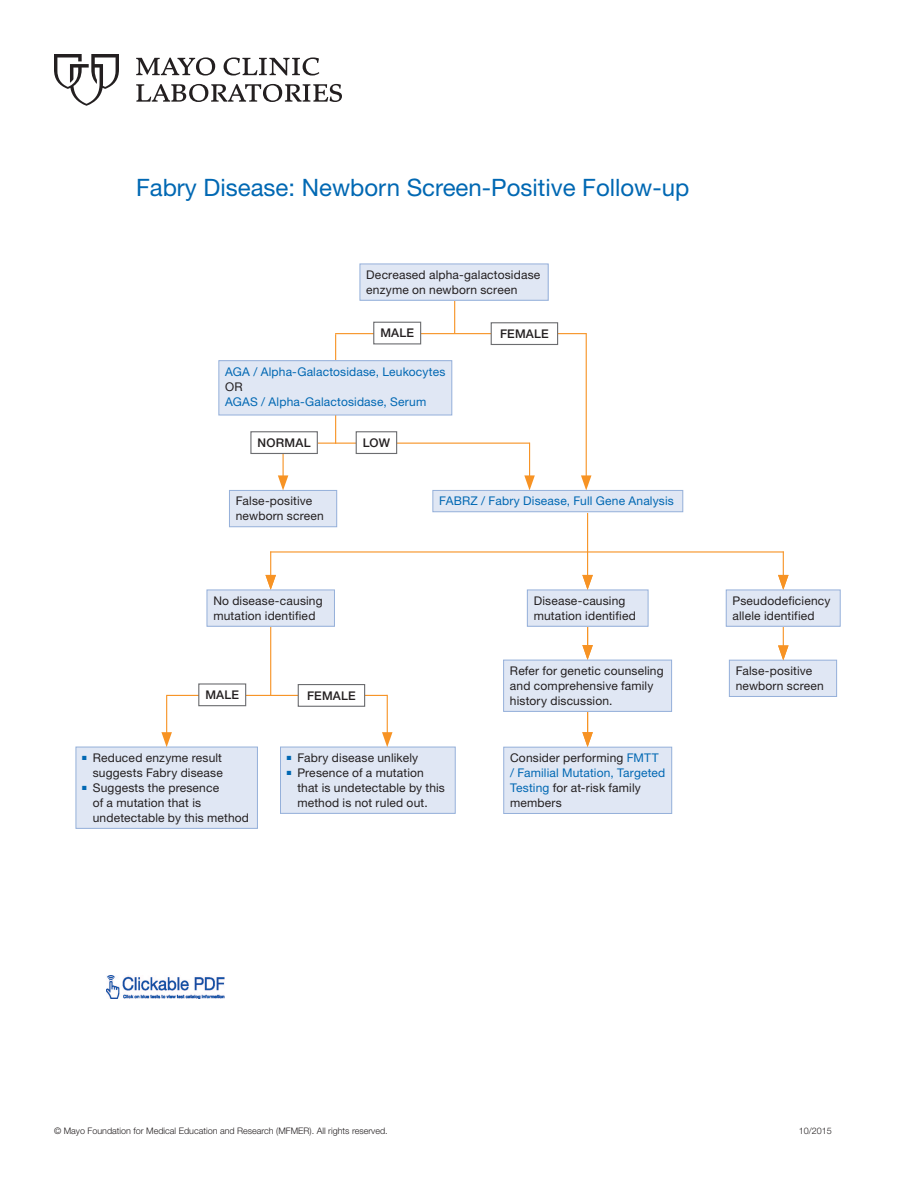
<style>
.page{position:relative;width:918px;height:1188px;background:#fff}
.page>*{position:absolute;margin:0;border:0;box-sizing:border-box;transform-origin:0 0}
.t1{font:24px "Helvetica Neue LT Std";color:#0168b3}
.t2{font:12px/15px "Helvetica Neue LT Std";letter-spacing:.015em;color:#231f20}
.t3{font:12px "Helvetica Neue LT Std";letter-spacing:.015em;color:#0168b3}
.t4{font:500 12px "Helvetica Neue LT Std";letter-spacing:.015em;color:#231f20}
.t5{font:300 9px "Helvetica Neue LT Std";color:#231f20}
.s1{color:#0168b3}
</style>
<div class="page">
<svg style="left:54px;top:54px;width:65px;height:52px"></svg>
<svg style="left:136px;top:84px;width:206px;height:18px"></svg>
<svg style="left:136px;top:57px;width:183px;height:19px"></svg>
<div style="left:729px;top:660px;width:108px;height:36px;background:#e0e7f4"></div>
<div style="left:729px;top:660px;width:108px;height:37px;border:1px solid #95b0da"></div>
<hr style="left:587px;top:603px;width:1px;height:48px;background:#f79324">
<svg style="left:582px;top:645px;width:11px;height:15px"></svg>
<hr style="left:587px;top:688px;width:1px;height:48px;background:#f79324">
<div style="left:76px;top:747px;width:181px;height:81px;background:#e0e7f4"></div>
<div style="left:76px;top:747px;width:182px;height:82px;border:1px solid #95b0da"></div>
<div style="left:280px;top:747px;width:175px;height:66px;background:#e0e7f4"></div>
<div style="left:280px;top:747px;width:176px;height:67px;border:1px solid #95b0da"></div>
<div style="left:527px;top:590px;width:121px;height:36px;background:#e0e7f4"></div>
<div style="left:527px;top:590px;width:121px;height:37px;border:1px solid #95b0da"></div>
<div style="left:504px;top:747px;width:168px;height:66px;background:#e0e7f4"></div>
<div style="left:503px;top:747px;width:169px;height:67px;border:1px solid #95b0da"></div>
<svg style="left:582px;top:732px;width:11px;height:15px"></svg>
<svg style="left:582px;top:575px;width:11px;height:15px"></svg>
<svg style="left:778px;top:553px;width:11px;height:37px"></svg>
<svg style="left:778px;top:627px;width:11px;height:33px"></svg>
<svg style="left:265px;top:553px;width:11px;height:37px"></svg>
<hr style="left:454px;top:274px;width:1px;height:59px;background:#f79324">
<hr style="left:270px;top:608px;width:1px;height:87px;background:#f79324">
<hr style="left:335px;top:333px;width:251px;height:1px;background:#f79324">
<hr style="left:166px;top:695px;width:221px;height:1px;background:#f79324">
<div style="left:360px;top:264px;width:188px;height:36px;background:#e0e7f4"></div>
<div style="left:360px;top:264px;width:189px;height:37px;border:1px solid #95b0da"></div>
<hr style="left:335px;top:334px;width:1px;height:110px;background:#f79324">
<hr style="left:166px;top:696px;width:1px;height:44px;background:#f79324">
<div style="left:219px;top:361px;width:233px;height:54px;background:#e0e7f4"></div>
<div style="left:218px;top:360px;width:234px;height:55px;border:1px solid #95b0da"></div>
<hr style="left:283px;top:443px;width:247px;height:1px;background:#f79324">
<div style="left:229px;top:490px;width:108px;height:37px;background:#e0e7f4"></div>
<div style="left:229px;top:490px;width:108px;height:37px;border:1px solid #95b0da"></div>
<svg style="left:278px;top:475px;width:10px;height:15px"></svg>
<hr style="left:283px;top:442px;width:1px;height:37px;background:#f79324">
<svg style="left:524px;top:475px;width:11px;height:15px"></svg>
<hr style="left:529px;top:443px;width:1px;height:36px;background:#f79324">
<svg style="left:581px;top:475px;width:10px;height:15px"></svg>
<hr style="left:586px;top:333px;width:1px;height:146px;background:#f79324">
<svg style="left:382px;top:732px;width:11px;height:15px"></svg>
<svg style="left:161px;top:732px;width:11px;height:15px"></svg>
<hr style="left:387px;top:695px;width:1px;height:45px;background:#f79324">
<hr style="left:587px;top:513px;width:1px;height:66px;background:#f79324">
<hr style="left:270px;top:551px;width:514px;height:2px;background:#f79324">
<div style="left:433px;top:490px;width:250px;height:22px;background:#e0e7f4"></div>
<div style="left:432px;top:490px;width:251px;height:22px;border:1px solid #95b0da"></div>
<div style="left:374px;top:322px;width:47px;height:22px;background:#fff"></div>
<div style="left:373px;top:322px;width:48px;height:22px;border:1px solid #6c6d70"></div>
<div style="left:199px;top:684px;width:47px;height:22px;background:#fff"></div>
<div style="left:198px;top:683px;width:48px;height:23px;border:1px solid #6c6d70"></div>
<div style="left:251px;top:432px;width:66px;height:21px;background:#fff"></div>
<div style="left:250px;top:431px;width:68px;height:23px;border:1px solid #6c6d70"></div>
<div style="left:356px;top:432px;width:41px;height:21px;background:#fff"></div>
<div style="left:356px;top:431px;width:41px;height:23px;border:1px solid #6c6d70"></div>
<div style="left:491px;top:323px;width:67px;height:21px;background:#fff"></div>
<div style="left:491px;top:322px;width:67px;height:23px;border:1px solid #6c6d70"></div>
<div style="left:298px;top:685px;width:67px;height:21px;background:#fff"></div>
<div style="left:298px;top:684px;width:67px;height:23px;border:1px solid #6c6d70"></div>
<div style="left:726px;top:590px;width:114px;height:36px;background:#e0e7f4"></div>
<div style="left:726px;top:590px;width:115px;height:37px;border:1px solid #95b0da"></div>
<div style="left:207px;top:590px;width:127px;height:36px;background:#e0e7f4"></div>
<div style="left:207px;top:590px;width:128px;height:37px;border:1px solid #95b0da"></div>
<div style="left:504px;top:660px;width:168px;height:51px;background:#e0e7f4"></div>
<div style="left:503px;top:660px;width:169px;height:52px;border:1px solid #95b0da"></div>
<img style="left:106px;top:976px;width:119px;height:23px">
<h1 class="t1" style="left:136px;top:174px;width:555px">Fabry Disease: Newborn Screen-Positive Follow-up</h1>
<p class="t2" style="left:366px;top:267px;width:176px">Decreased alpha-galactosidase enzyme on newborn screen</p>
<p class="t4" style="left:380px;top:326px;width:35px">MALE</p>
<p class="t3" style="left:225px;top:364px;width:222px">AGA / Alpha-Galactosidase, Leukocytes</p>
<p class="t2" style="left:225px;top:379px;width:19px">OR</p>
<p class="t3" style="left:225px;top:394px;width:203px">AGAS / Alpha-Galactosidase, Serum</p>
<p class="t4" style="left:258px;top:435px;width:54px">NORMAL</p>
<p class="t4" style="left:363px;top:435px;width:29px">LOW</p>
<p class="t4" style="left:500px;top:326px;width:50px">FEMALE</p>
<p class="t2" style="left:236px;top:493px;width:90px">False-positive newborn screen</p>
<p class="t3" style="left:439px;top:494px;width:236px">FABRZ / Fabry Disease, Full Gene Analysis</p>
<p class="t2" style="left:213px;top:593px;width:111px">No disease-causing mutation identified</p>
<p class="t4" style="left:205px;top:688px;width:35px">MALE</p>
<p class="t2" style="left:82px;top:750px;width:142px;text-align:right"><sup>■</sup> Reduced enzyme result suggests Fabry disease</p>
<p class="t2" style="left:93px;top:780px;width:158px;text-indent:-10px"><sup>■</sup> Suggests the presence<br>of a mutation that is undetectable by this method</p>
<p class="t4" style="left:307px;top:688px;width:50px">FEMALE</p>
<p class="t2" style="left:287px;top:750px;width:133px"><sup>■</sup> Fabry disease unlikely</p>
<p class="t2" style="left:297px;top:765px;width:149px;text-indent:-10px"><sup>■</sup> Presence of a mutation that is undetectable by this method is not ruled out.</p>
<p class="t2" style="left:534px;top:593px;width:104px">Disease-causing mutation identified</p>
<p class="t2" style="left:510px;top:663px;width:155px">Refer for genetic counseling and comprehensive family history discussion.</p>
<p class="t2" style="left:510px;top:750px;width:157px">Consider performing <span class="s1">FMTT / Familial Mutation, Targeted<br>Testing</span> for at-risk family members</p>
<p class="t2" style="left:733px;top:593px;width:99px">Pseudodeficiency allele identified</p>
<p class="t2" style="left:736px;top:663px;width:90px">False-positive newborn screen</p>
<p class="t5" style="left:54px;top:1125px;width:335px">© Mayo Foundation for Medical Education and Research (MFMER). All rights reserved.</p>
<p class="t5" style="left:799px;top:1125px;width:35px">10/2015</p>
</div>
